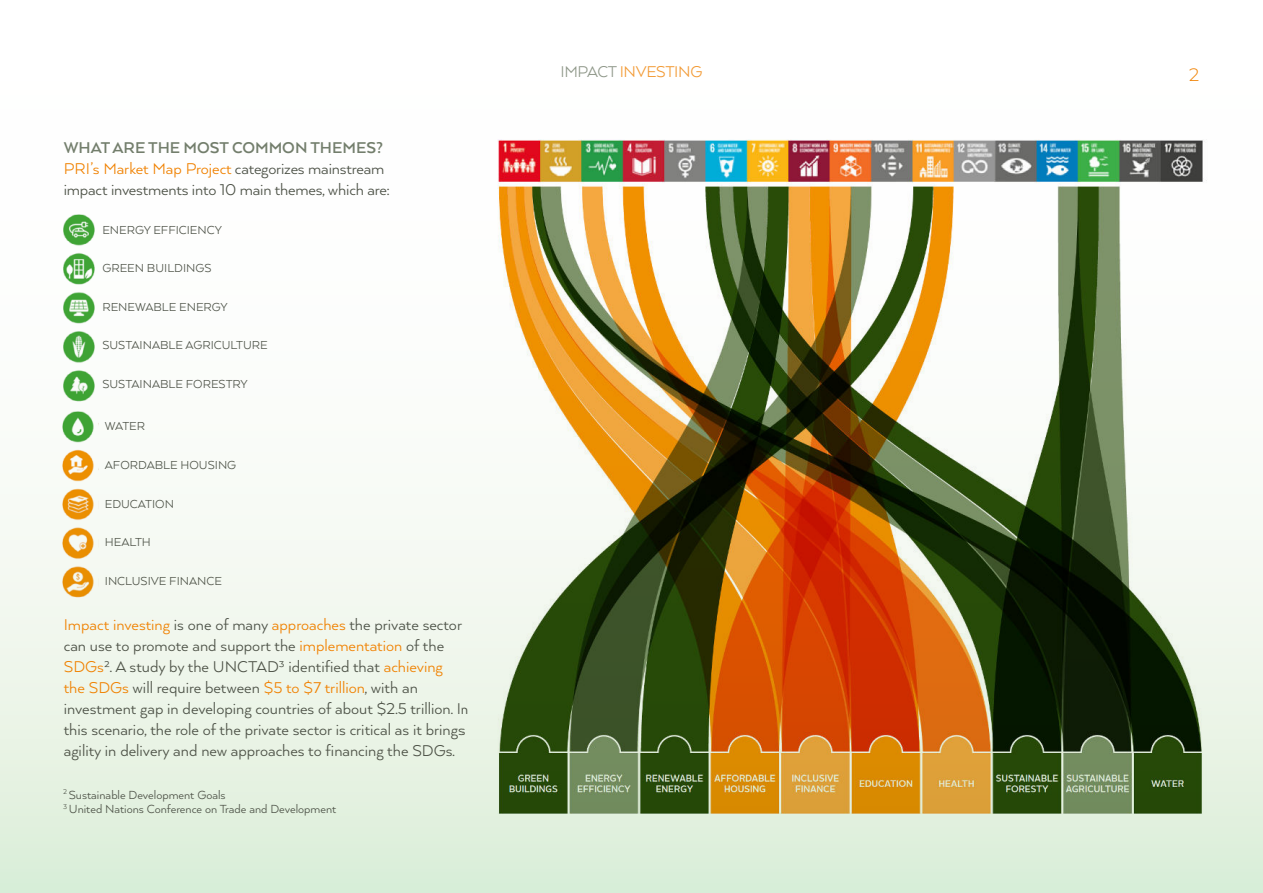
<style>
.page{position:relative;width:1263px;height:893px;background:#fff}
.page>*{position:absolute;margin:0;border:0;box-sizing:border-box;transform-origin:0 0}
.t1{font:18px/21px "Arquitecta";color:#4c5146}
.t2{font:18px "Arquitecta";letter-spacing:-.02em;color:#f08100}
.t3{font:300 18px "Montserrat";color:#f08100}
.t4{font:13.5px/14.1px "Arquitecta";color:#4c5146}
.t5{font:13.35px "Arquitecta";color:#4c5146}
.s1{font-weight:700;color:#737e6c}
.s2{color:#f08100}
.s3{color:#737e6c}
</style>
<div class="page">
<div style="left:0;top:0;width:1263px;height:893px;background:linear-gradient(to bottom,#fff,#e4f1e0)"></div>
<img style="left:465px;top:139px;width:768px;height:674px">
<img style="left:57px;top:211px;width:41px;height:192px">
<img style="left:57px;top:408px;width:41px;height:192px">
<p class="t1" style="left:64px;top:138px;width:328px"><span class="s1">WHAT ARE THE MOST COMMON THEMES?<br></span><span class="s2">PRI’s Market Map Project</span> categorizes mainstream impact investments into 10 main themes, which are:</p>
<p class="t5" style="left:102px;top:224px;width:121px">ENERGY EFFICIENCY</p>
<p class="t5" style="left:102px;top:263px;width:111px">GREEN BUILDINGS</p>
<p class="t5" style="left:102px;top:301px;width:127px">RENEWABLE ENERGY</p>
<p class="t5" style="left:102px;top:339px;width:167px">SUSTAINABLE AGRICULTURE</p>
<p class="t5" style="left:102px;top:378px;width:147px">SUSTAINABLE FORESTRY</p>
<p class="t5" style="left:105px;top:420px;width:42px">WATER</p>
<p class="t5" style="left:105px;top:459px;width:133px">AFORDABLE HOUSING</p>
<p class="t5" style="left:105px;top:498px;width:71px">EDUCATION</p>
<p class="t5" style="left:105px;top:536px;width:48px">HEALTH</p>
<p class="t5" style="left:105px;top:575px;width:119px">INCLUSIVE FINANCE</p>
<p class="t1" style="left:64px;top:615px;width:407px"><span class="s2">Impact investing</span> is one of many <span class="s2">approaches</span> the private sector can use to promote and support the <span class="s2">implementation</span> of the <span class="s2">SDGs</span>2. A study by the UNCTAD3 identified that <span class="s2">achieving<br>the SDGs</span> will require between <span class="s2">$5 to $7 trillion</span>, with an investment gap in developing countries of about $2.5 trillion. In this scenario, the role of the private sector is critical as it brings agility in delivery and new approaches to financing the SDGs.</p>
<p class="t4" style="left:63px;top:788px;width:274px"><sup>2</sup> Sustainable Development Goals<br><sup>3</sup> United Nations Conference on Trade and Development</p>
<p class="t2" style="left:560px;top:61px;width:144px"><span class="s3">IMPACT</span> INVESTING</p>
<p class="t3" style="left:1189px;top:64px;width:12px">2</p>
</div>
